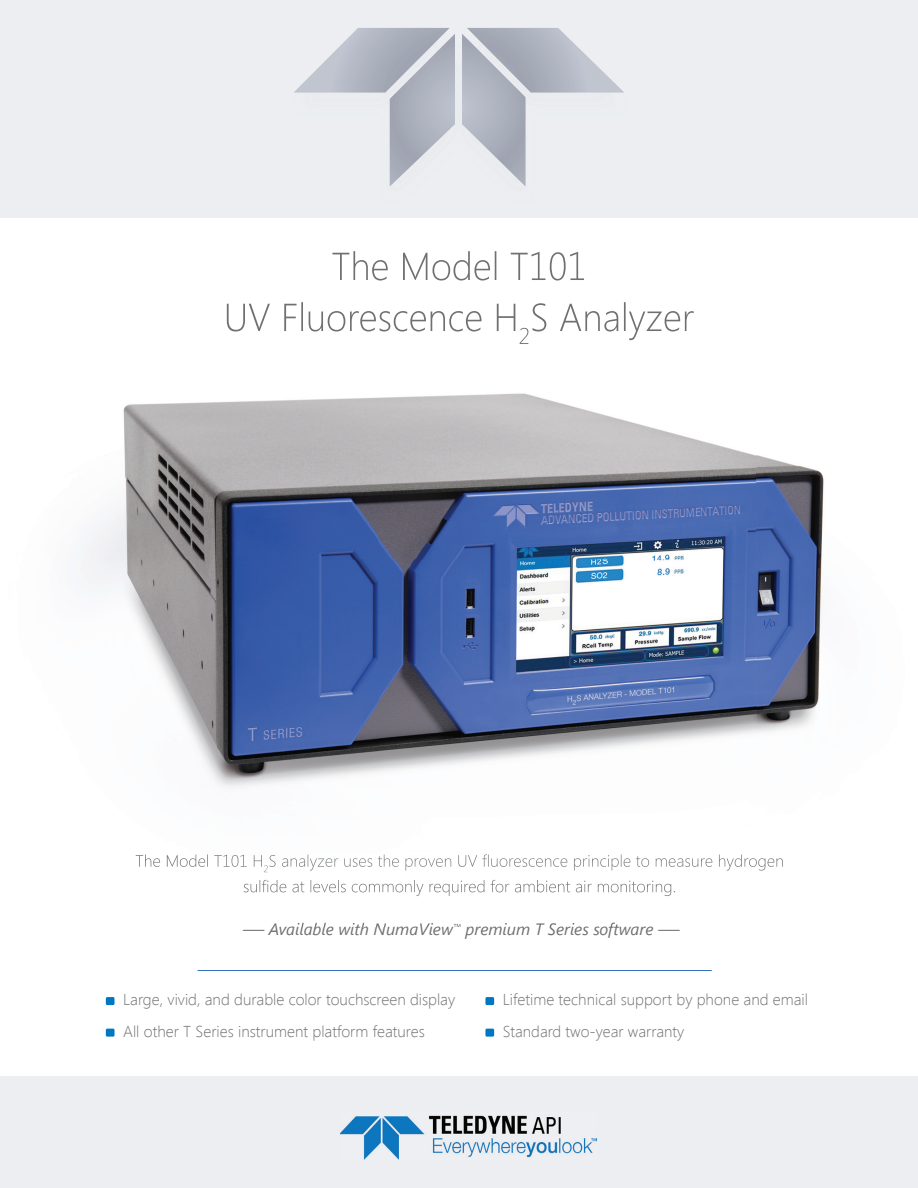
<style>
.page{position:relative;width:918px;height:1188px;background:#fff}
.page>*{position:absolute;margin:0;border:0;box-sizing:border-box;transform-origin:0 0}
.t1{font:italic 16.5px "Segoe UI";color:#707070;scale:1.3 1}
.t2{font:300 15.75px/31.5px "Segoe UI";color:#707070}
.t3{font:300 15.6px "Segoe UI";color:#707070}
</style>
<div class="page">
<div style="left:0;top:1077px;width:918px;height:111px;background:#eceef1"></div>
<div style="left:0;top:0;width:918px;height:217px;background:#eceef1"></div>
<svg style="left:294px;top:28px;width:330px;height:158px"></svg>
<div style="left:106px;top:997px;width:9px;height:8px;background:#0077c0;border-radius:2px"></div>
<div style="left:106px;top:1029px;width:9px;height:8px;background:#0077c0;border-radius:2px"></div>
<div style="left:485px;top:997px;width:9px;height:8px;background:#0077c0;border-radius:2px"></div>
<div style="left:485px;top:1029px;width:9px;height:8px;background:#0077c0;border-radius:2px"></div>
<img style="left:340px;top:1115px;width:257px;height:45px">
<img style="left:80px;top:280px;width:744px;height:647px">
<img style="left:332px;top:251px;width:252px;height:29px">
<img style="left:227px;top:302px;width:288px;height:30px">
<img style="left:520px;top:328px;width:8px;height:16px">
<img style="left:533px;top:302px;width:161px;height:38px">
<img style="left:136px;top:855px;width:126px;height:12px">
<svg style="left:264px;top:865px;width:4px;height:7px"></svg>
<img style="left:270px;top:854px;width:514px;height:17px">
<img style="left:244px;top:880px;width:431px;height:16px">
<img style="left:264px;top:923px;width:189px;height:4px">
<svg style="left:454px;top:924px;width:6px;height:3px"></svg>
<img style="left:461px;top:923px;width:192px;height:4px">
<hr style="left:198px;top:970px;width:514px;height:1px;background:#3571b8">
<p class="t1" style="left:243px;top:918px;width:337px">— Available with NumaView<sup>™</sup> premium T Series software —</p>
<p class="t2" style="left:123px;top:983px;width:334px">Large, vivid, and durable color touchscreen display<br>All other T Series instrument platform features</p>
<p class="t2" style="left:503px;top:983px;width:307px">Lifetime technical support by phone and email</p>
<p class="t3" style="left:503px;top:1020px;width:183px">Standard two-year warranty</p>
</div>
